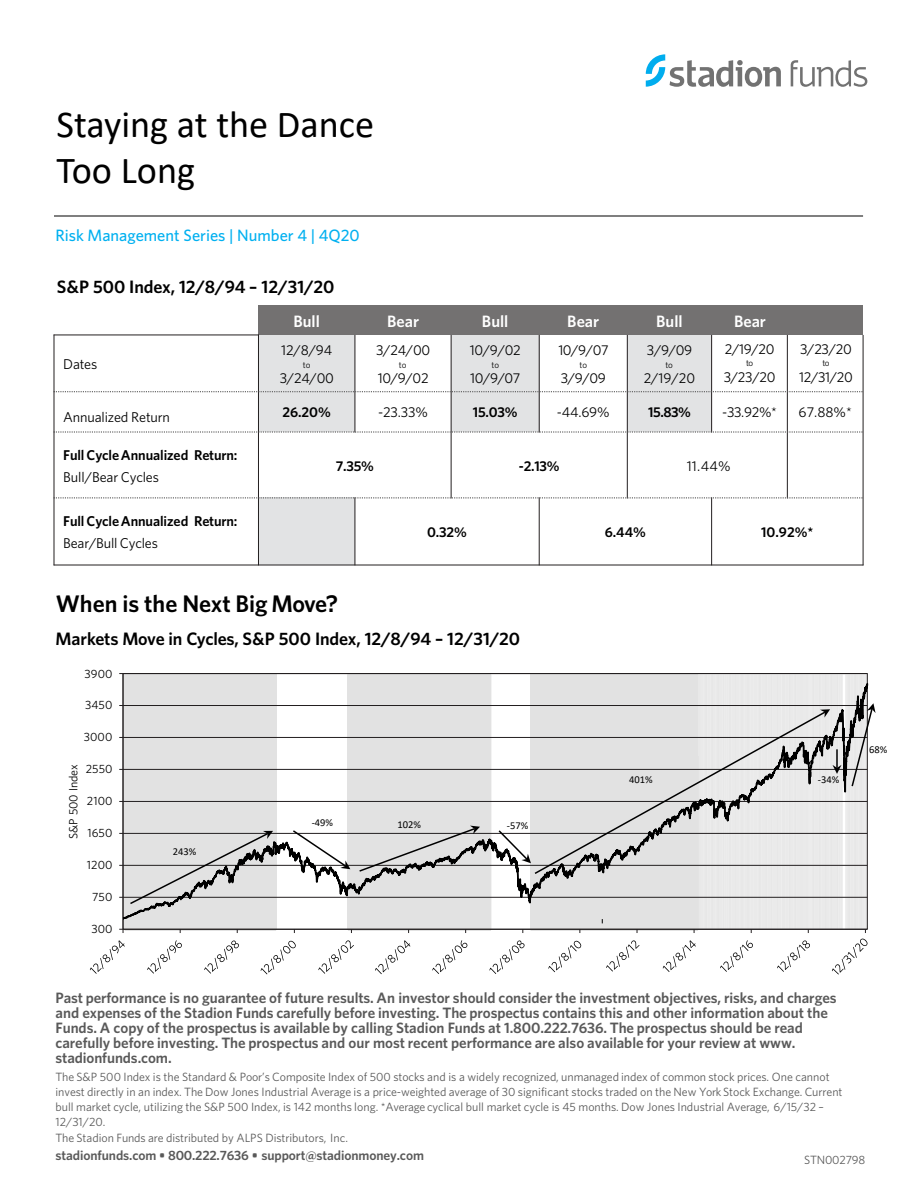
<style>
.page{position:relative;width:918px;height:1188px;background:#fff}
.page>*{position:absolute;margin:0;border:0;box-sizing:border-box;transform-origin:0 0}
.t1{font:38.25px "Calibri";color:#000}
.t2{font:600 24px "Whitney";color:#000}
.t3{font:600 18px "Whitney";letter-spacing:-.005em;color:#000}
.t4{font:500 16.5px "Whitney";color:#00b0f0}
.t5{font:600 16.5px "Whitney";color:#fff}
.t6{font:600 15px/15px "Whitney";letter-spacing:-.005em;color:#595959}
.t7{font:14.25px "Whitney";letter-spacing:-.015em;color:#000}
.t8{font:600 14.25px "Whitney";letter-spacing:-.01em;color:#000}
.t9{font:600 13.5px "Whitney";letter-spacing:-.005em;color:#595959}
.t10{font:12px/15px "Whitney";letter-spacing:-.005em;color:#595959}
.t11{font:12px "Whitney";color:#000}
.t12{font:10.5px "Calibri";letter-spacing:-.005em;color:#000}
.t13{font:9px "Whitney";letter-spacing:-.01em;color:#000}
</style>
<div class="page">
<svg style="left:123px;top:673px;width:745px;height:257px"></svg>
<svg style="left:90px;top:940px;width:35px;height:34px"></svg>
<svg style="left:147px;top:940px;width:35px;height:34px"></svg>
<svg style="left:204px;top:940px;width:35px;height:34px"></svg>
<svg style="left:261px;top:941px;width:35px;height:33px"></svg>
<svg style="left:318px;top:940px;width:36px;height:34px"></svg>
<svg style="left:375px;top:940px;width:35px;height:34px"></svg>
<svg style="left:432px;top:940px;width:35px;height:34px"></svg>
<svg style="left:489px;top:940px;width:36px;height:34px"></svg>
<svg style="left:548px;top:941px;width:33px;height:31px"></svg>
<svg style="left:606px;top:940px;width:34px;height:32px"></svg>
<svg style="left:663px;top:940px;width:33px;height:32px"></svg>
<svg style="left:720px;top:940px;width:33px;height:32px"></svg>
<svg style="left:777px;top:940px;width:33px;height:32px"></svg>
<svg style="left:291px;top:829px;width:59px;height:40px"></svg>
<svg style="left:497px;top:829px;width:34px;height:34px"></svg>
<svg style="left:119px;top:831px;width:154px;height:75px;background:#c7c7c7"></svg>
<svg style="left:533px;top:710px;width:294px;height:165px;background:#d4d4d4"></svg>
<svg style="left:820px;top:709px;width:10px;height:9px"></svg>
<svg style="left:358px;top:826px;width:122px;height:47px;background:#c1c1c1"></svg>
<div style="left:258px;top:305px;width:97px;height:30px;background:#737171"></div>
<div style="left:355px;top:305px;width:96px;height:30px;background:#737171"></div>
<div style="left:451px;top:305px;width:88px;height:30px;background:#737171"></div>
<div style="left:539px;top:305px;width:88px;height:30px;background:#737171"></div>
<div style="left:627px;top:305px;width:85px;height:30px;background:#737171"></div>
<div style="left:712px;top:305px;width:75px;height:30px;background:#737171"></div>
<div style="left:787px;top:305px;width:76px;height:30px;background:#737171"></div>
<div style="left:258px;top:335px;width:97px;height:57px;background:#e2e3e4"></div>
<div style="left:451px;top:335px;width:88px;height:57px;background:#e2e3e4"></div>
<div style="left:627px;top:335px;width:85px;height:57px;background:#e2e3e4"></div>
<div style="left:258px;top:392px;width:97px;height:40px;background:#e2e3e4"></div>
<div style="left:451px;top:392px;width:88px;height:40px;background:#e2e3e4"></div>
<div style="left:627px;top:392px;width:85px;height:40px;background:#e2e3e4"></div>
<div style="left:258px;top:498px;width:97px;height:67px;background:#e2e3e4"></div>
<hr style="left:258px;top:335px;width:1px;height:230px;background:#231f20">
<hr style="left:355px;top:335px;width:1px;height:98px;background:#231f20">
<hr style="left:355px;top:497px;width:1px;height:68px;background:#231f20">
<hr style="left:451px;top:335px;width:1px;height:163px;background:#231f20">
<hr style="left:539px;top:335px;width:1px;height:98px;background:#231f20">
<hr style="left:539px;top:497px;width:1px;height:68px;background:#231f20">
<hr style="left:627px;top:335px;width:1px;height:163px;background:#231f20">
<hr style="left:711px;top:335px;width:1px;height:98px;background:#231f20">
<hr style="left:711px;top:497px;width:1px;height:68px;background:#231f20">
<hr style="left:787px;top:335px;width:1px;height:163px;background:#231f20">
<hr style="left:54px;top:335px;width:205px;height:1px;background:#231f20">
<svg style="left:55px;top:391px;width:808px;height:1px"></svg>
<svg style="left:55px;top:431px;width:808px;height:2px"></svg>
<svg style="left:55px;top:497px;width:808px;height:1px"></svg>
<hr style="left:54px;top:335px;width:1px;height:230px;background:#231f20">
<hr style="left:863px;top:335px;width:1px;height:230px;background:#231f20">
<hr style="left:54px;top:565px;width:809px;height:1px;background:#231f20">
<hr style="left:54px;top:216px;width:809px;height:1px;background:#000">
<svg style="left:820px;top:929px;width:48px;height:46px"></svg>
<svg style="left:646px;top:54px;width:135px;height:33px"></svg>
<svg style="left:791px;top:60px;width:76px;height:27px"></svg>
<svg style="left:833px;top:749px;width:9px;height:25px"></svg>
<svg style="left:850px;top:703px;width:26px;height:85px"></svg>
<p class="t1" style="left:57px;top:98px;width:319px">Staying at the Dance</p>
<p class="t1" style="left:57px;top:144px;width:140px">Too Long</p>
<p class="t4" style="left:56px;top:225px;width:306px">Risk Management Series | Number 4 | 4Q20</p>
<p class="t3" style="left:57px;top:276px;width:279px">S&amp;P 500 Index, 12/8/94 – 12/31/20</p>
<p class="t7" style="left:63px;top:355px;width:36px">Dates</p>
<p class="t5" style="left:293px;top:311px;width:28px">Bull</p>
<p class="t5" style="left:387px;top:311px;width:33px">Bear</p>
<p class="t5" style="left:482px;top:311px;width:28px">Bull</p>
<p class="t5" style="left:567px;top:311px;width:33px">Bear</p>
<p class="t5" style="left:656px;top:311px;width:28px">Bull</p>
<p class="t5" style="left:734px;top:311px;width:33px">Bear</p>
<p class="t7" style="left:281px;top:341px;width:52px">12/8/94</p>
<p class="t13" style="left:303px;top:359px;width:9px">to</p>
<p class="t7" style="left:280px;top:370px;width:56px">3/24/00</p>
<p class="t7" style="left:376px;top:341px;width:56px">3/24/00</p>
<p class="t13" style="left:399px;top:359px;width:9px">to</p>
<p class="t7" style="left:378px;top:370px;width:52px">10/9/02</p>
<p class="t7" style="left:470px;top:341px;width:52px">10/9/02</p>
<p class="t13" style="left:492px;top:359px;width:9px">to</p>
<p class="t7" style="left:470px;top:370px;width:52px">10/9/07</p>
<p class="t7" style="left:558px;top:341px;width:52px">10/9/07</p>
<p class="t13" style="left:580px;top:359px;width:9px">to</p>
<p class="t7" style="left:561px;top:370px;width:47px">3/9/09</p>
<p class="t7" style="left:647px;top:341px;width:47px">3/9/09</p>
<p class="t13" style="left:665px;top:359px;width:9px">to</p>
<p class="t7" style="left:644px;top:370px;width:53px">2/19/20</p>
<p class="t7" style="left:725px;top:341px;width:51px">2/19/20</p>
<p class="t13" style="left:746px;top:358px;width:9px">to</p>
<p class="t7" style="left:724px;top:369px;width:53px">3/23/20</p>
<p class="t7" style="left:800px;top:341px;width:53px">3/23/20</p>
<p class="t13" style="left:822px;top:358px;width:9px">to</p>
<p class="t7" style="left:799px;top:369px;width:55px">12/31/20</p>
<p class="t7" style="left:63px;top:409px;width:108px">Annualized Return</p>
<p class="t8" style="left:283px;top:404px;width:50px">26.20%</p>
<p class="t7" style="left:378px;top:404px;width:51px">-23.33%</p>
<p class="t8" style="left:473px;top:404px;width:46px">15.03%</p>
<p class="t7" style="left:557px;top:404px;width:54px">-44.69%</p>
<p class="t8" style="left:648px;top:404px;width:44px">15.83%</p>
<p class="t7" style="left:722px;top:404px;width:56px">-33.92%*</p>
<p class="t7" style="left:799px;top:404px;width:55px">67.88%*</p>
<p class="t8" style="left:63px;top:446px;width:176px">Full CycleAnnualized Return:</p>
<p class="t7" style="left:63px;top:468px;width:97px">Bull/Bear Cycles</p>
<p class="t8" style="left:336px;top:458px;width:39px">7.35%</p>
<p class="t8" style="left:519px;top:458px;width:42px">-2.13%</p>
<p class="t7" style="left:687px;top:458px;width:46px">11.44%</p>
<p class="t8" style="left:63px;top:513px;width:176px">Full CycleAnnualized Return:</p>
<p class="t7" style="left:63px;top:535px;width:96px">Bear/Bull Cycles</p>
<p class="t8" style="left:427px;top:524px;width:41px">0.32%</p>
<p class="t8" style="left:605px;top:524px;width:43px">6.44%</p>
<p class="t8" style="left:761px;top:523px;width:54px">10.92%*</p>
<p class="t2" style="left:56px;top:589px;width:284px">When is the Next Big Move?</p>
<p class="t3" style="left:56px;top:628px;width:466px">Markets Move in Cycles, S&amp;P 500 Index, 12/8/94 – 12/31/20</p>
<p class="t11" style="left:85px;top:666px;width:29px">3900</p>
<p class="t11" style="left:85px;top:698px;width:29px">3450</p>
<p class="t11" style="left:84px;top:730px;width:30px">3000</p>
<p class="t11" style="left:66px;top:839px;width:76px;rotate:-90deg">S&amp;P 500 Index</p>
<p class="t11" style="left:86px;top:762px;width:28px">2550</p>
<p class="t11" style="left:87px;top:794px;width:27px">2100</p>
<p class="t11" style="left:88px;top:826px;width:26px">1650</p>
<p class="t11" style="left:87px;top:858px;width:27px">1200</p>
<p class="t11" style="left:92px;top:890px;width:22px">750</p>
<p class="t11" style="left:91px;top:922px;width:23px">300</p>
<p class="t12" style="left:173px;top:844px;width:25px">243%</p>
<p class="t12" style="left:312px;top:815px;width:23px">-49%</p>
<p class="t12" style="left:398px;top:817px;width:25px">102%</p>
<p class="t12" style="left:507px;top:818px;width:23px">-57%</p>
<p class="t12" style="left:629px;top:773px;width:25px">401%</p>
<p class="t12" style="left:818px;top:773px;width:23px">-34%</p>
<p class="t6" style="left:56px;top:990px;width:783px">Past performance is no guarantee of future results. An investor should consider the investment objectives, risks, and charges and expenses of the Stadion Funds carefully before investing. The prospectus contains this and other information about the Funds. A copy of the prospectus is available by calling Stadion Funds at 1.800.222.7636. The prospectus should be read carefully before investing. The prospectus and our most recent performance are also available for your review at www. stadionfunds.com.</p>
<p class="t10" style="left:56px;top:1069px;width:789px">The S&amp;P 500 Index is the Standard &amp; Poor’s Composite Index of 500 stocks and is a widely recognized, unmanaged index of common stock prices. One cannot invest directly in an index. The Dow Jones Industrial Average is a price-weighted average of 30 significant stocks traded on the New York Stock Exchange. Current bull market cycle, utilizing the S&amp;P 500 Index, is 142 months long. *Average cyclical bull market cycle is 45 months. Dow Jones Industrial Average, 6/15/32 – 12/31/20.</p>
<p class="t10" style="left:55px;top:1130px;width:294px">The Stadion Funds are distributed by ALPS Distributors, Inc.</p>
<p class="t12" style="left:869px;top:742px;width:20px">68%</p>
<p class="t9" style="left:56px;top:1147px;width:370px">stadionfunds.com • 800.222.7636 • support@stadionmoney.com</p>
<p class="t10" style="left:804px;top:1152px;width:63px">STN002798</p>
</div>
